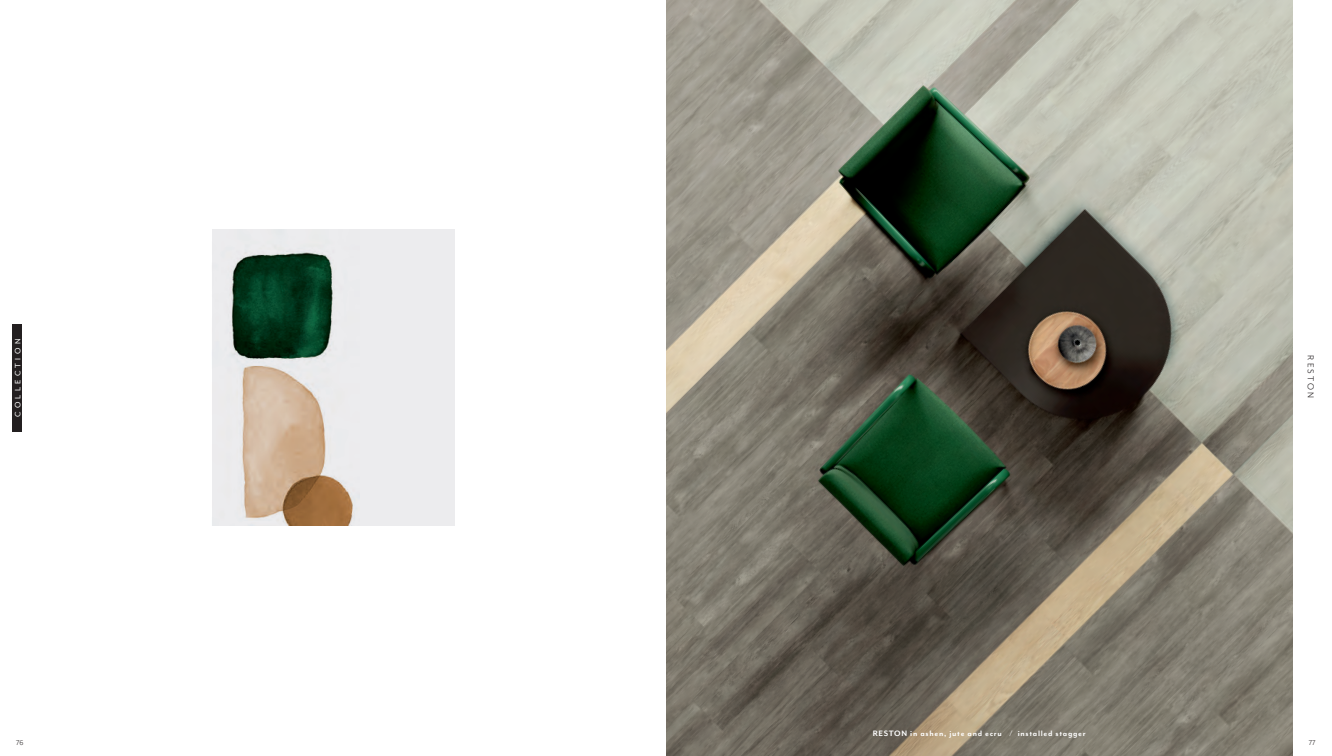
<style>
.page{position:relative;width:1332px;height:756px;background:#fff}
.page>*{position:absolute;margin:0;border:0;box-sizing:border-box;transform-origin:0 0}
.t1{font:10px "Mr Eaves Mod OT";letter-spacing:.22em;color:#231f20}
.t2{font:700 9px "Mr Eaves Mod OT";letter-spacing:.08em;color:#fff}
.t3{font:9px "Mr Eaves Mod OT";letter-spacing:.37em;color:#fff}
.t4{font:8px "Mr Eaves Mod OT";color:#231f20}
</style>
<div class="page">
<img style="left:666px;top:0;width:626px;height:756px">
<div style="left:12px;top:324px;width:10px;height:108px;background:#231f20"></div>
<div style="left:212px;top:229px;width:242px;height:297px;background:#ececee"></div>
<img style="left:231px;top:251px;width:122px;height:275px">
<p class="t3" style="left:13px;top:417px;width:80px;rotate:-90deg">COLLECTION</p>
<p class="t2" style="left:873px;top:728px;width:214px">RESTON in ashen, jute and ecru / installed stagger</p>
<p class="t1" style="left:1316px;top:355px;width:44px;rotate:90deg">RESTON</p>
<p class="t4" style="left:16px;top:738px;width:9px">76</p>
<p class="t4" style="left:1309px;top:738px;width:8px">77</p>
</div>
